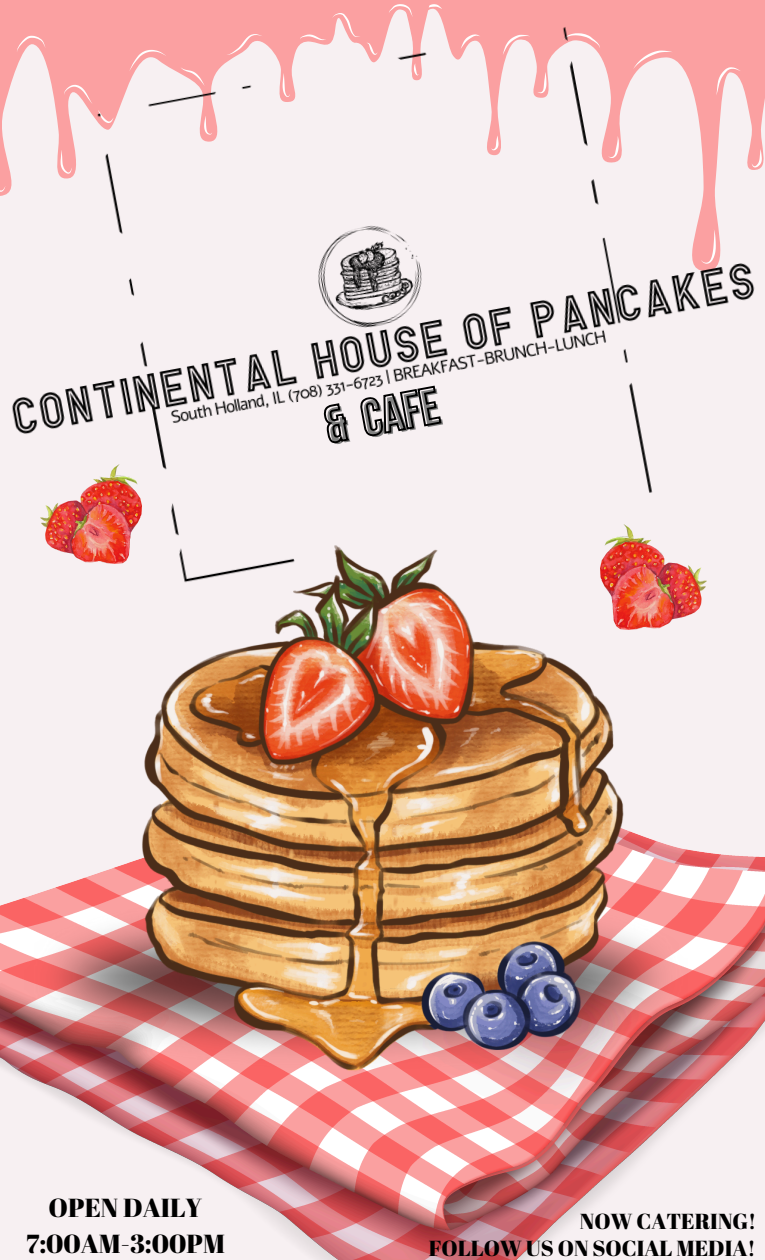
<style>
.page{position:relative;width:765px;height:1260px;background:#f7f0f2}
.page>*{position:absolute;margin:0;border:0;box-sizing:border-box;transform-origin:0 0}
.t1{font:700 52px "Bebas Neue";color:#808080}
.t2{font:26.12px/36px "Abril Fatface";color:#000;text-align:center}
.t3{font:21.75px "Abril Fatface";color:#000}
</style>
<div class="page">
<img style="left:0;top:829px;width:765px;height:431px">
<img style="left:25px;top:887px;width:664px;height:184px">
<img style="left:141px;top:652px;width:483px;height:419px">
<img style="left:0;top:0;width:765px;height:652px">
<svg style="left:321px;top:401px;width:30px;height:45px"></svg>
<svg style="left:357px;top:380px;width:86px;height:59px"></svg>
<h1 class="t1" style="left:324px;top:406px;width:117px;rotate:-10deg">&amp; cafe</h1>
<p class="t2" style="left:26px;top:1189px;width:200px">OPEN DAILY<br>7:00AM-3:00PM</p>
<p class="t3" style="left:580px;top:1206px;width:178px">NOW CATERING!</p>
<p class="t3" style="left:429px;top:1233px;width:329px">FOLLOW US ON SOCIAL MEDIA!</p>
</div>
